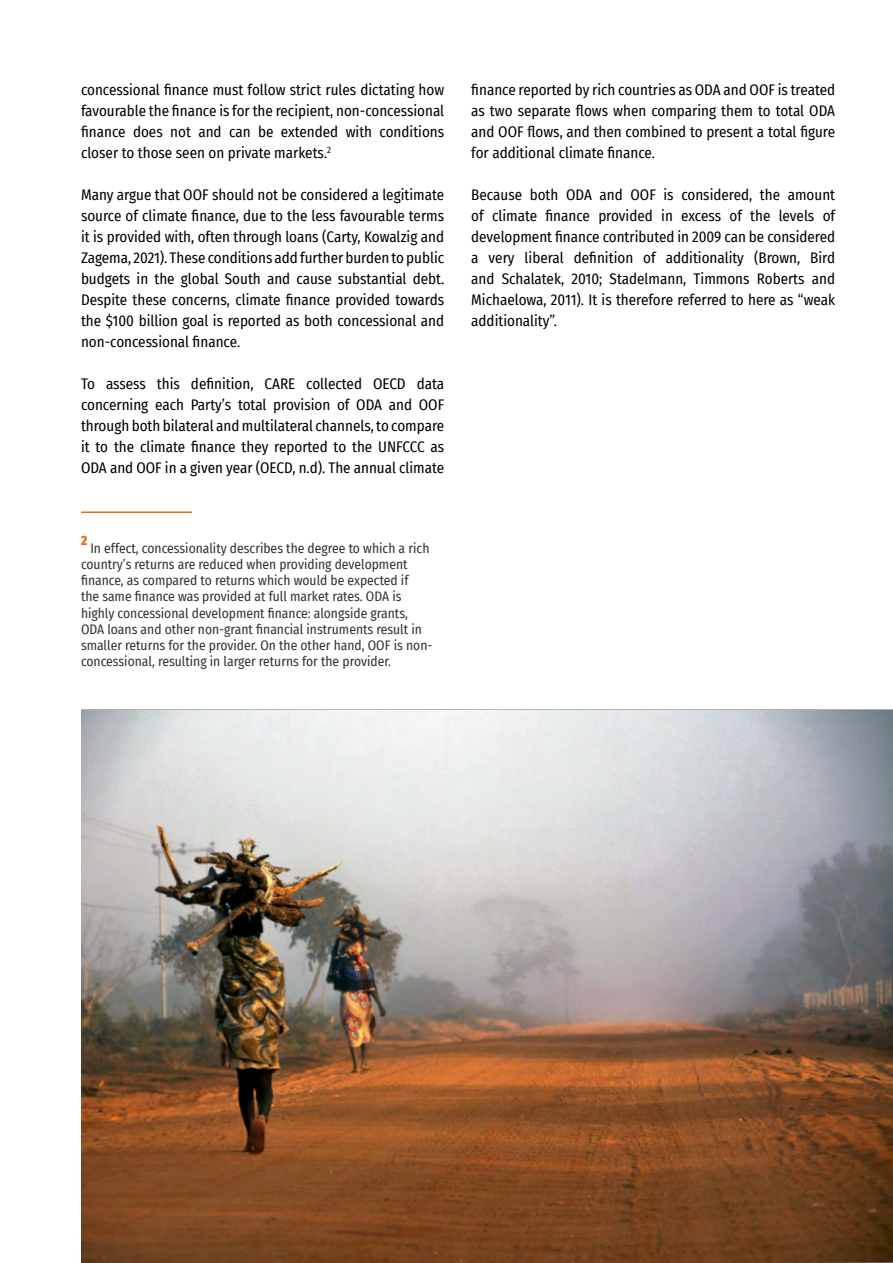
<style>
.page{position:relative;width:893px;height:1263px;background:#fff}
.page>*{position:absolute;margin:0;border:0;box-sizing:border-box;transform-origin:0 0}
.t1{font:15px/21px "Fira Sans Condensed";color:#000;text-align:justify}
.t2{font:13.5px/16.2px "Fira Sans Condensed";color:#333}
.t3{font:900 13.05px "Fira Sans Condensed";color:#e36f1e}
</style>
<div class="page">
<hr style="left:81px;top:511px;width:111px;height:2px;background:#e36f1e">
<img style="left:81px;top:710px;width:812px;height:553px">
<p class="t1" style="left:81px;top:79px;width:365px">concessional finance must follow strict rules dictating how favourable the finance is for the recipient, non-concessional finance does not and can be extended with conditions closer to those seen on private markets.<sup>2</sup></p>
<p class="t1" style="left:81px;top:184px;width:365px">Many argue that OOF should not be considered a legitimate source of climate finance, due to the less favourable terms it is provided with, often through loans (Carty, Kowalzig and Zagema, 2021). These conditions add further burden to public budgets in the global South and cause substantial debt.<br>Despite these concerns, climate finance provided towards the $100 billion goal is reported as both concessional and non-concessional finance.</p>
<p class="t1" style="left:81px;top:373px;width:365px">To assess this definition, CARE collected OECD data concerning each Party’s total provision of ODA and OOF through both bilateral and multilateral channels, to compare it to the climate finance they reported to the UNFCCC as ODA and OOF in a given year (OECD, n.d). The annual climate</p>
<p class="t3" style="left:81px;top:529px;width:8px">2</p>
<p class="t2" style="left:81px;top:540px;width:353px;text-indent:9px">In effect, concessionality describes the degree to which a rich country’s returns are reduced when providing development finance, as compared to returns which would be expected if<br>the same finance was provided at full market rates. ODA is highly concessional development finance: alongside grants, ODA loans and other non-grant financial instruments result in smaller returns for the provider. On the other hand, OOF is non&shy;concessional, resulting in larger returns for the provider.</p>
<p class="t1" style="left:471px;top:79px;width:365px">finance reported by rich countries as ODA and OOF is treated as two separate flows when comparing them to total ODA and OOF flows, and then combined to present a total figure for additional climate finance.</p>
<p class="t1" style="left:471px;top:184px;width:365px">Because both ODA and OOF is considered, the amount of climate finance provided in excess of the levels of development finance contributed in 2009 can be considered a very liberal definition of additionality (Brown, Bird and Schalatek, 2010; Stadelmann, Timmons Roberts and Michaelowa, 2011). It is therefore referred to here as “weak additionality”.</p>
</div>
